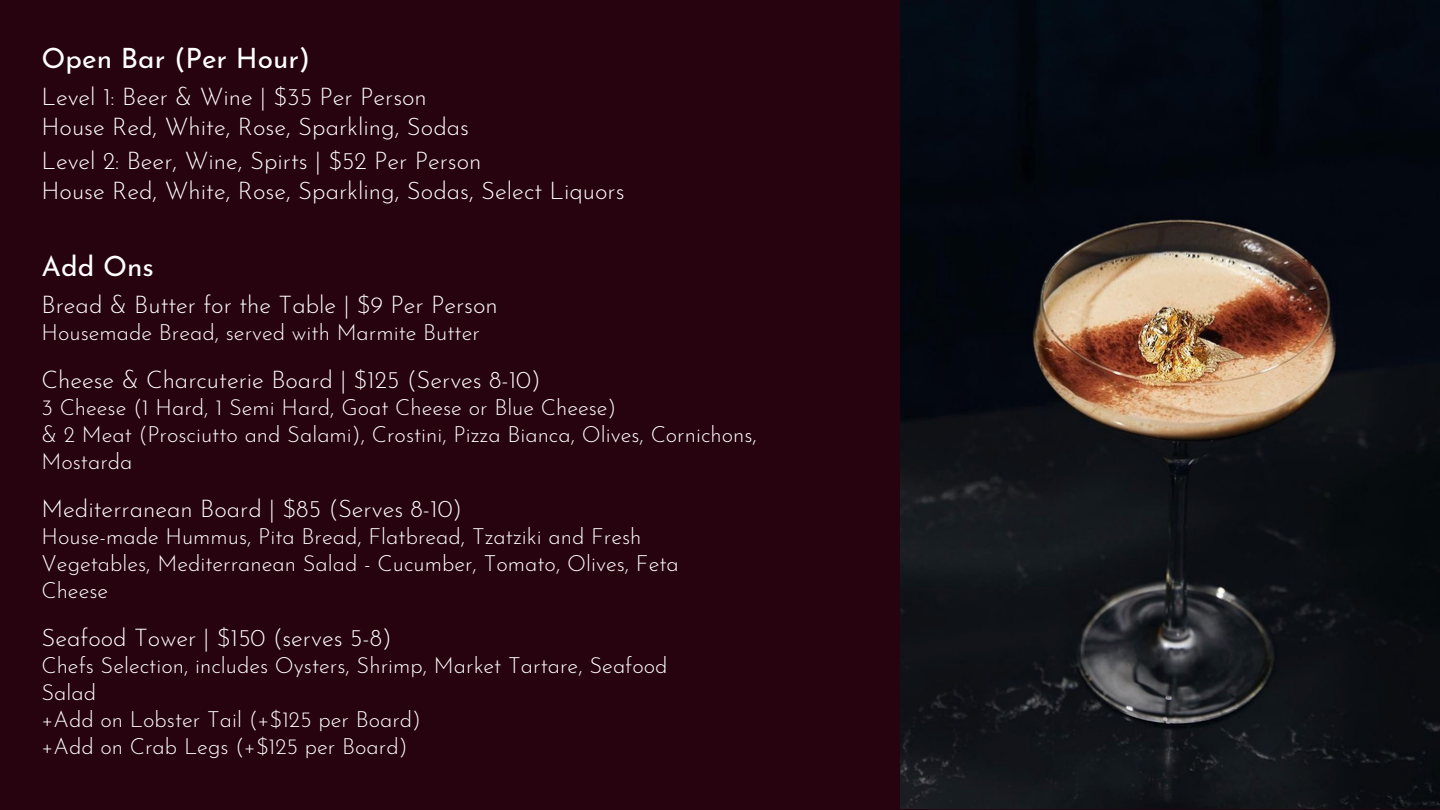
<style>
.page{position:relative;width:1440px;height:810px;background:#27030f}
.page>*{position:absolute;margin:0;border:0;box-sizing:border-box;transform-origin:0 0}
.t1{font:28px "Josefin Sans";color:#fff}
.t2{font:300 24px "Josefin Sans";color:#fff}
.t3{font:300 22px/27px "Josefin Sans";color:#fff}
</style>
<div class="page">
<img style="left:900px;top:0;width:540px;height:809px">
<p class="t1" style="left:42px;top:47px;width:270px">Open Bar (Per Hour)</p>
<p class="t2" style="left:42px;top:87px;width:387px">Level 1: Beer &amp; Wine | $35 Per Person</p>
<p class="t2" style="left:42px;top:117px;width:429px">House Red, White, Rose, Sparkling, Sodas</p>
<p class="t2" style="left:42px;top:151px;width:441px">Level 2: Beer, Wine, Spirts | $52 Per Person</p>
<h1 class="t2" style="left:42px;top:181px;width:585px">House Red, White, Rose, Sparkling, Sodas, Select Liquors</h1>
<p class="t1" style="left:42px;top:255px;width:114px">Add Ons</p>
<p class="t2" style="left:42px;top:295px;width:458px">Bread &amp; Butter for the Table | $9 Per Person</p>
<p class="t3" style="left:42px;top:321px;width:440px">Housemade Bread, served with Marmite Butter</p>
<p class="t2" style="left:42px;top:370px;width:501px">Cheese &amp; Charcuterie Board | $125 (Serves 8-10)</p>
<p class="t3" style="left:42px;top:396px;width:576px">3 Cheese (1 Hard, 1 Semi Hard, Goat Cheese or Blue Cheese)</p>
<p class="t3" style="left:42px;top:423px;width:717px">&amp; 2 Meat (Prosciutto and Salami), Crostini, Pizza Bianca, Olives, Cornichons,<br>Mostarda</p>
<p class="t2" style="left:42px;top:499px;width:422px">Mediterranean Board | $85 (Serves 8-10)</p>
<p class="t3" style="left:42px;top:525px;width:639px">House-made Hummus, Pita Bread, Flatbread, Tzatziki and Fresh<br>Vegetables, Mediterranean Salad - Cucumber, Tomato, Olives, Feta<br>Cheese</p>
<p class="t2" style="left:42px;top:628px;width:352px">Seafood Tower | $150 (serves 5-8)</p>
<p class="t3" style="left:42px;top:654px;width:628px">Chefs Selection, includes Oysters, Shrimp, Market Tartare, Seafood<br>Salad</p>
<p class="t3" style="left:42px;top:708px;width:381px">+Add on Lobster Tail (+$125 per Board)</p>
<p class="t3" style="left:42px;top:735px;width:368px">+Add on Crab Legs (+$125 per Board)</p>
</div>
